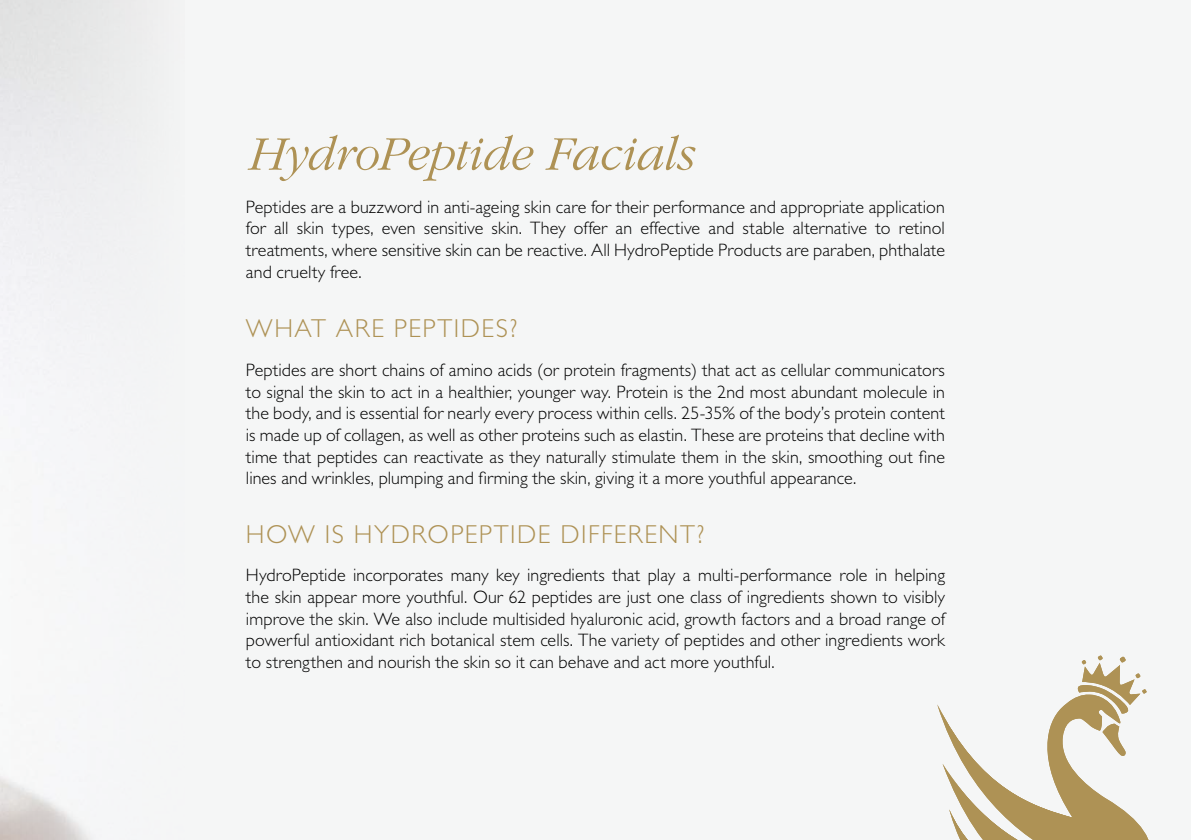
<style>
.page{position:relative;width:1191px;height:840px;background:#fff}
.page>*{position:absolute;margin:0;border:0;box-sizing:border-box;transform-origin:0 0}
.t1{font:italic 300 50px "Garamond";letter-spacing:-.01em;color:#ae9255}
.t2{font:300 26px "M Gill Sans";letter-spacing:.055em;color:#ae9255}
.t3{font:300 18px/21.6px "M Gill Sans";letter-spacing:.005em;color:#000;text-align:justify}
</style>
<div class="page">
<div style="left:0;top:0;width:1191px;height:839px;background:#f5f6f6"></div>
<svg style="left:937px;top:655px;width:211px;height:184px"></svg>
<h1 class="t1" style="left:246px;top:127px;width:448px">HydroPeptide Facials</h1>
<p class="t3" style="left:246px;top:196px;width:700px">Peptides are a buzzword in anti-ageing skin care for their performance and appropriate application for all skin types, even sensitive skin. They offer an effective and stable alternative to retinol treatments, where sensitive skin can be reactive. All HydroPeptide Products are paraben, phthalate and cruelty free.</p>
<h2 class="t2" style="left:246px;top:314px;width:273px">WHAT ARE PEPTIDES?</h2>
<p class="t3" style="left:246px;top:359px;width:700px">Peptides are short chains of amino acids (or protein fragments) that act as cellular communicators to signal the skin to act in a healthier, younger way. Protein is the 2nd most abundant molecule in the body, and is essential for nearly every process within cells. 25-35% of the body’s protein content is made up of collagen, as well as other proteins such as elastin. These are proteins that decline with time that peptides can reactivate as they naturally stimulate them in the skin, smoothing out fine lines and wrinkles, plumping and firming the skin, giving it a more youthful appearance.</p>
<h2 class="t2" style="left:246px;top:519px;width:460px">HOW IS HYDROPEPTIDE DIFFERENT?</h2>
<p class="t3" style="left:246px;top:564px;width:700px">HydroPeptide incorporates many key ingredients that play a multi-performance role in helping the skin appear more youthful. Our 62 peptides are just one class of ingredients shown to visibly improve the skin. We also include multisided hyaluronic acid, growth factors and a broad range of powerful antioxidant rich botanical stem cells. The variety of peptides and other ingredients work to strengthen and nourish the skin so it can behave and act more youthful.</p>
</div>
